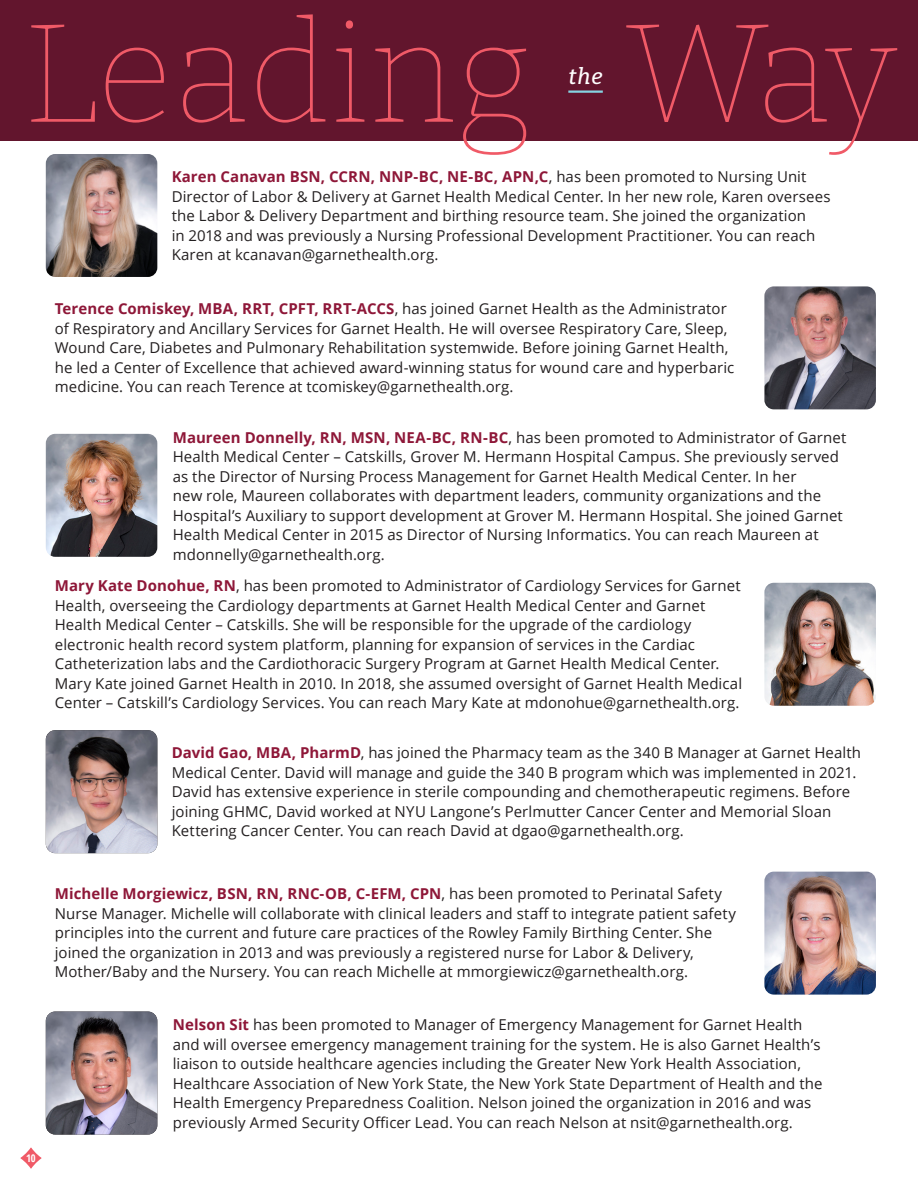
<style>
.page{position:relative;width:918px;height:1188px;background:#fff}
.page>*{position:absolute;margin:0;border:0;box-sizing:border-box;transform-origin:0 0}
.Header_36{font:100 140.4px "Bitter";color:#f05a67}
.Header_36-2{font:italic 100 22.05px "Bitter";color:#fff}
.t1{font:15px/19.5px "Open Sans";letter-spacing:.005em;color:#231f20}
.t2{font:700 condensed 10.5px "Open Sans";color:#fff}
.s1{font-weight:700;color:#8e1738}
</style>
<div class="page">
<div style="left:0;top:0;width:918px;height:140px;background:#62152d"></div>
<img style="left:46px;top:154px;width:111px;height:123px">
<img style="left:764px;top:286px;width:112px;height:123px">
<img style="left:46px;top:434px;width:111px;height:123px">
<img style="left:764px;top:583px;width:112px;height:123px">
<img style="left:46px;top:730px;width:111px;height:123px">
<img style="left:764px;top:872px;width:112px;height:123px">
<hr style="left:568px;top:91px;width:35px;height:2px;background:#85d3e1">
<img style="left:46px;top:1012px;width:111px;height:123px">
<svg style="left:21px;top:1148px;width:20px;height:21px"></svg>
<p class="Header_36" style="left:23px;top:-16px;width:875px">Leading Way</p>
<p class="Header_36-2" style="left:568px;top:62px;width:36px">the</p>
<p class="t1" style="left:172px;top:167px;width:660px"><span class="s1">Karen Canavan BSN, CCRN, NNP-BC, NE-BC, APN,C</span>, has been promoted to Nursing Unit Director of Labor &amp; Delivery at Garnet Health Medical Center. In her new role, Karen oversees the Labor &amp; Delivery Department and birthing resource team. She joined the organization<br>in 2018 and was previously a Nursing Professional Development Practitioner. You can reach Karen at kcanavan@garnethealth.org.</p>
<p class="t1" style="left:55px;top:298px;width:681px"><span class="s1">Terence Comiskey, MBA, RRT, CPFT, RRT-ACCS</span>, has joined Garnet Health as the Administrator of Respiratory and Ancillary Services for Garnet Health. He will oversee Respiratory Care, Sleep, Wound Care, Diabetes and Pulmonary Rehabilitation systemwide. Before joining Garnet Health, he led a Center of Excellence that achieved award-winning status for wound care and hyperbaric medicine. You can reach Terence at tcomiskey@garnethealth.org.</p>
<p class="t1" style="left:173px;top:427px;width:675px"><span class="s1">Maureen Donnelly, RN, MSN, NEA-BC, RN-BC</span>, has been promoted to Administrator of Garnet Health Medical Center – Catskills, Grover M. Hermann Hospital Campus. She previously served as the Director of Nursing Process Management for Garnet Health Medical Center. In her<br>new role, Maureen collaborates with department leaders, community organizations and the Hospital’s Auxiliary to support development at Grover M. Hermann Hospital. She joined Garnet Health Medical Center in 2015 as Director of Nursing Informatics. You can reach Maureen at mdonnelly@garnethealth.org.</p>
<p class="t1" style="left:55px;top:576px;width:689px"><span class="s1">Mary Kate Donohue, RN</span>, has been promoted to Administrator of Cardiology Services for Garnet Health, overseeing the Cardiology departments at Garnet Health Medical Center and Garnet Health Medical Center – Catskills. She will be responsible for the upgrade of the cardiology electronic health record system platform, planning for expansion of services in the Cardiac Catheterization labs and the Cardiothoracic Surgery Program at Garnet Health Medical Center.<br>Mary Kate joined Garnet Health in 2010. In 2018, she assumed oversight of Garnet Health Medical Center – Catskill’s Cardiology Services. You can reach Mary Kate at mdonohue@garnethealth.org.</p>
<p class="t1" style="left:172px;top:743px;width:691px"><span class="s1">David Gao, MBA, PharmD</span>, has joined the Pharmacy team as the 340 B Manager at Garnet Health Medical Center. David will manage and guide the 340 B program which was implemented in 2021.<br>David has extensive experience in sterile compounding and chemotherapeutic regimens. Before joining GHMC, David worked at NYU Langone’s Perlmutter Cancer Center and Memorial Sloan Kettering Cancer Center. You can reach David at dgao@garnethealth.org.</p>
<p class="t1" style="left:55px;top:884px;width:683px"><span class="s1">Michelle Morgiewicz, BSN, RN, RNC-OB, C-EFM, CPN</span>, has been promoted to Perinatal Safety Nurse Manager. Michelle will collaborate with clinical leaders and staff to integrate patient safety principles into the current and future care practices of the Rowley Family Birthing Center. She joined the organization in 2013 and was previously a registered nurse for Labor &amp; Delivery, Mother/Baby and the Nursery. You can reach Michelle at mmorgiewicz@garnethealth.org.</p>
<p class="t2" style="left:26px;top:1151px;width:11px">10</p>
<p class="t1" style="left:173px;top:1014px;width:651px"><span class="s1">Nelson Sit</span> has been promoted to Manager of Emergency Management for Garnet Health and will oversee emergency management training for the system. He is also Garnet Health’s liaison to outside healthcare agencies including the Greater New York Health Association, Healthcare Association of New York State, the New York State Department of Health and the Health Emergency Preparedness Coalition. Nelson joined the organization in 2016 and was previously Armed Security Officer Lead. You can reach Nelson at nsit@garnethealth.org.</p>
</div>
